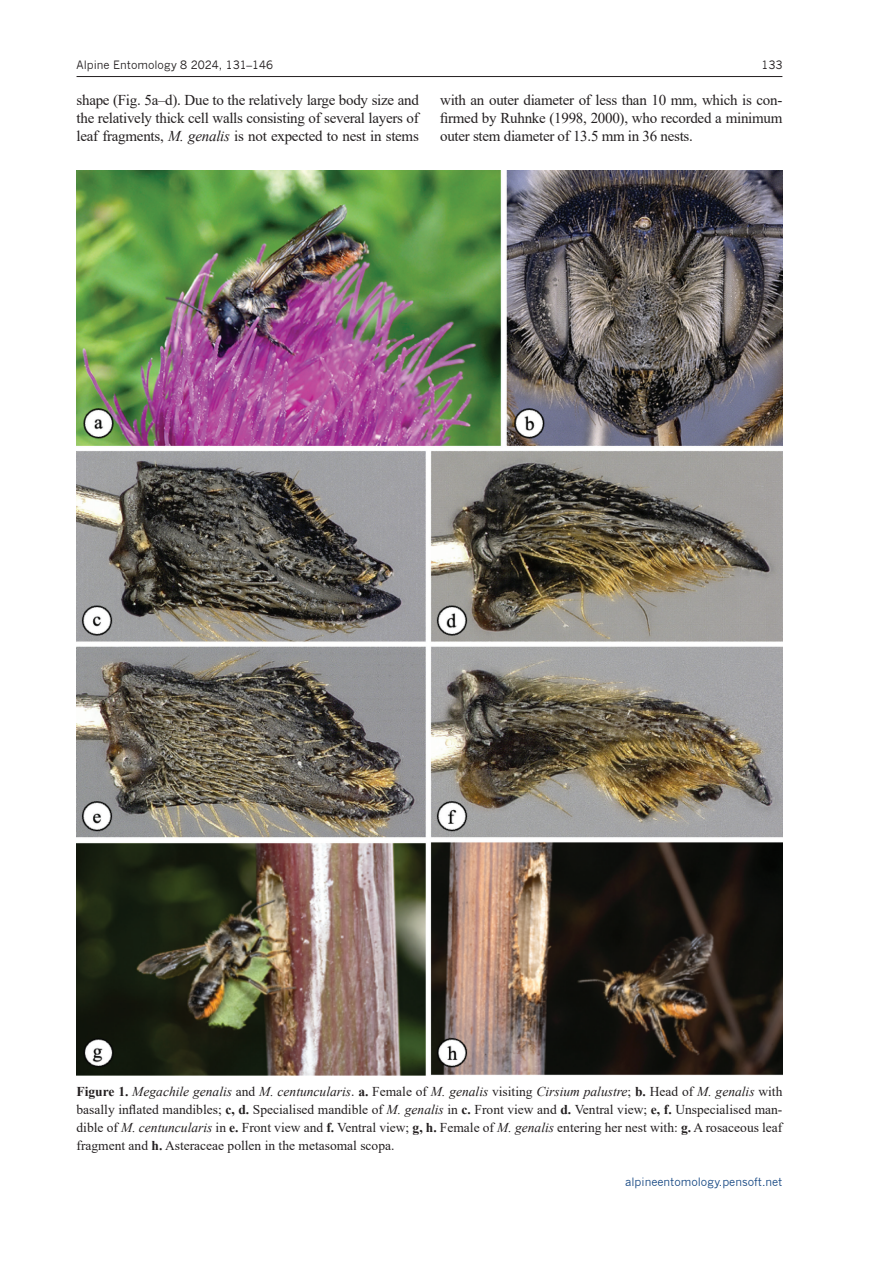
<style>
.page{position:relative;width:893px;height:1263px;background:#fff}
.page>*{position:absolute;margin:0;border:0;box-sizing:border-box;transform-origin:0 0}
.Body_text_-_no_indent{font:15px/18px "Times New Roman";letter-spacing:-.02em;color:#231f20;text-align:justify}
.FIG_Caption{font:13.5px/18px "Times New Roman";color:#231f20;text-align:justify}
.t1{font:11.25px "News Gothic";color:#231f20}
.t2{font:11.25px "News Gothic";color:#144682}
.s1{font-style:italic}
.s2{font-weight:700}
</style>
<div class="page">
<hr style="left:77px;top:76px;width:705px;height:1px;background:#231f20">
<img style="left:77px;top:170px;width:705px;height:906px">
<p class="t1" style="left:77px;top:58px;width:198px">Alpine Entomology 8 2024, 131–146</p>
<p class="t1" style="left:761px;top:58px;width:23px">133</p>
<p class="Body_text_-_no_indent" style="left:77px;top:91px;width:344px">shape (Fig. 5a–d). Due to the relatively large body size and the relatively thick cell walls consisting of several layers of leaf fragments, <span class="s1">M. genalis</span> is not expected to nest in stems</p>
<p class="Body_text_-_no_indent" style="left:440px;top:91px;width:344px">with an outer diameter of less than 10 mm, which is con&shy;firmed by Ruhnke (1998, 2000), who recorded a minimum outer stem diameter of 13.5 mm in 36 nests.</p>
<p class="FIG_Caption" style="left:77px;top:1082px;width:707px"><span class="s2">Figure 1.</span> <span class="s1">Megachile genalis</span> and <span class="s1">M. centuncularis</span>. <span class="s2">a.</span> Female of <span class="s1">M. genalis</span> visiting <span class="s1">Cirsium palustre</span>; <span class="s2">b.</span> Head of <span class="s1">M. genalis</span> with basally inflated mandibles; <span class="s2">c, d.</span> Specialised mandible of <span class="s1">M. genalis</span> in <span class="s2">c.</span> Front view and <span class="s2">d.</span> Ventral view; <span class="s2">e, f.</span> Unspecialised man&shy;dible of <span class="s1">M. centuncularis</span> in <span class="s2">e.</span> Front view and <span class="s2">f.</span> Ventral view; <span class="s2">g, h.</span> Female of <span class="s1">M. genalis</span> entering her nest with: <span class="s2">g.</span> A rosaceous leaf fragment and <span class="s2">h.</span> Asteraceae pollen in the metasomal scopa.</p>
<p class="t2" style="left:625px;top:1175px;width:159px">alpineentomology.pensoft.net</p>
</div>
